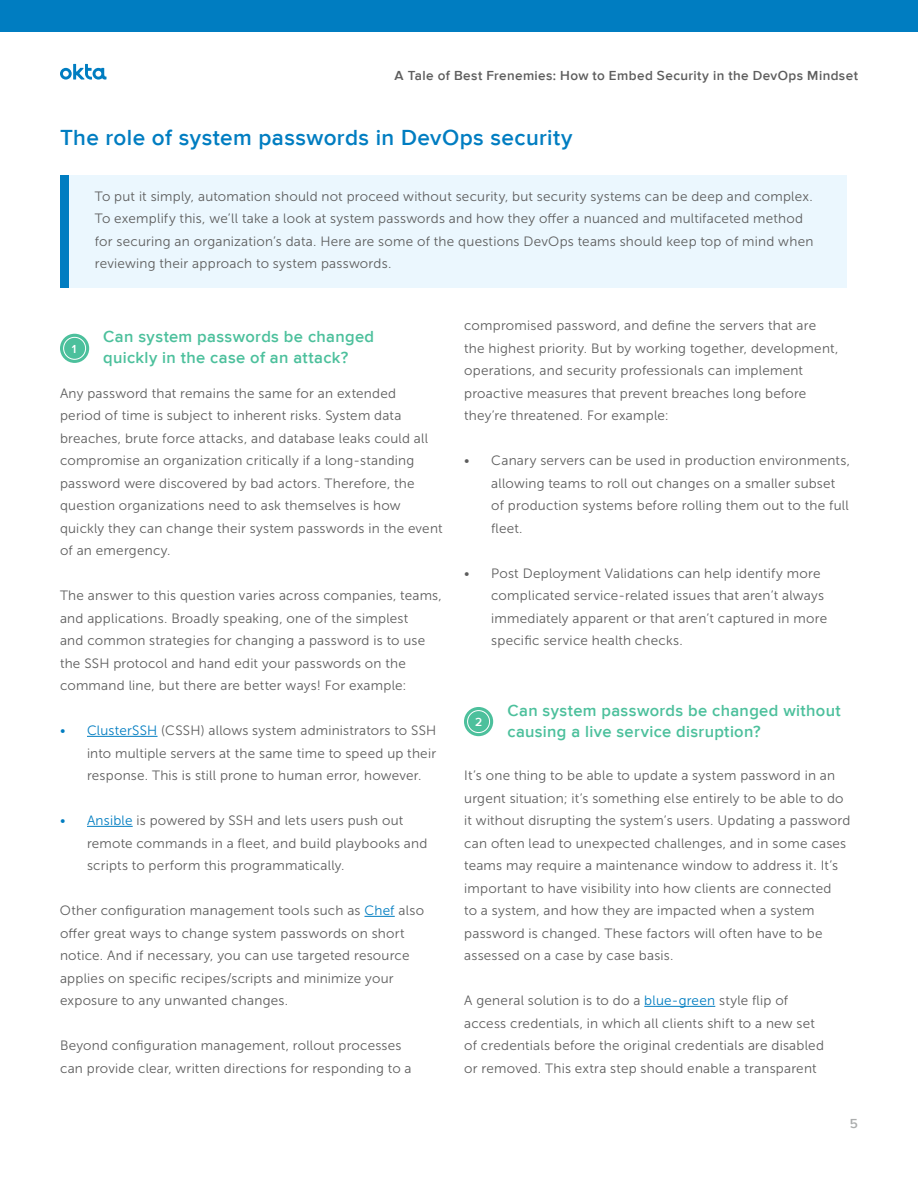
<style>
.page{position:relative;width:918px;height:1188px;background:#fff}
.page>*{position:absolute;margin:0;border:0;box-sizing:border-box;transform-origin:0 0}
.t1{font:600 22.5px "Proxima Nova";letter-spacing:.015em;color:#007dc1}
.t2{font:600 16.5px/21px "Proxima Nova";letter-spacing:.02em;color:#4cc09c}
.t3{font:13.5px/22.5px "Museo Sans 300";letter-spacing:.015em;color:#5d5d5d}
.t4{font:600 13.5px "Proxima Nova";letter-spacing:.03em;color:#5d5d5d}
.t5{font:600 13.5px "Proxima Nova";color:#abadad}
.t6{font:600 12px "Proxima Nova";color:#fff}
.s1{color:#007dc1}
</style>
<div class="page">
<div style="left:0;top:0;width:918px;height:32px;background:#007dc1"></div>
<svg style="left:60px;top:64px;width:46px;height:16px"></svg>
<div style="left:60px;top:176px;width:787px;height:112px;background:#ebf7fe"></div>
<hr style="left:87px;top:736px;width:71px;height:1px;background:#007dc1">
<hr style="left:87px;top:826px;width:46px;height:1px;background:#007dc1">
<hr style="left:364px;top:916px;width:31px;height:1px;background:#007dc1">
<hr style="left:644px;top:1006px;width:71px;height:1px;background:#007dc1">
<svg style="left:60px;top:334px;width:29px;height:29px"></svg>
<div style="left:63px;top:337px;width:23px;height:23px;border:1px solid #fff;border-radius:50%"></div>
<div style="left:464px;top:707px;width:29px;height:29px;background:#4cc09c;border-radius:50%"></div>
<div style="left:467px;top:710px;width:23px;height:23px;border:1px solid #fff;border-radius:50%"></div>
<div style="left:60px;top:176px;width:8px;height:112px;background:#007dc1"></div>
<p class="t4" style="left:395px;top:67px;width:465px">A Tale of Best Frenemies: How to Embed Security in the DevOps Mindset</p>
<h1 class="t1" style="left:60px;top:125px;width:514px">The role of system passwords in DevOps security</h1>
<p class="t3" style="left:95px;top:185px;width:720px">To put it simply, automation should not proceed without security, but security systems can be deep and complex.<br>To exemplify this, we’ll take a look at system passwords and how they offer a nuanced and multifaceted method for securing an organization’s data. Here are some of the questions DevOps teams should keep top of mind when reviewing their approach to system passwords.</p>
<p class="t2" style="left:103px;top:326px;width:272px">Can system passwords be changed quickly in the case of an attack?</p>
<p class="t3" style="left:60px;top:382px;width:384px">Any password that remains the same for an extended<br>period of time is subject to inherent risks. System data breaches, brute force attacks, and database leaks could all compromise an organization critically if a long-standing password were discovered by bad actors. Therefore, the question organizations need to ask themselves is how quickly they can change their system passwords in the event of an emergency.</p>
<p class="t3" style="left:60px;top:584px;width:383px">The answer to this question varies across companies, teams, and applications. Broadly speaking, one of the simplest<br>and common strategies for changing a password is to use the SSH protocol and hand edit your passwords on the command line, but there are better ways! For example:</p>
<p class="t3" style="left:87px;top:719px;width:351px;text-align:justify;text-indent:-27px"><span class="s1">• ClusterSSH</span> (CSSH) allows system administrators to SSH into multiple servers at the same time to speed up their response. This is still prone to human error, however.</p>
<p class="t3" style="left:87px;top:809px;width:342px;text-indent:-27px"><span class="s1">• Ansible</span> is powered by SSH and lets users push out remote commands in a fleet, and build playbooks and scripts to perform this programmatically.</p>
<p class="t3" style="left:60px;top:899px;width:366px">Other configuration management tools such as <span class="s1">Chef</span> also offer great ways to change system passwords on short notice. And if necessary, you can use targeted resource applies on specific recipes/scripts and minimize your exposure to any unwanted changes.</p>
<p class="t3" style="left:60px;top:1034px;width:353px">Beyond configuration management, rollout processes can provide clear, written directions for responding to a</p>
<p class="t6" style="left:72px;top:342px;width:6px">1</p>
<p class="t3" style="left:464px;top:314px;width:376px">compromised password, and define the servers that are the highest priority. But by working together, development, operations, and security professionals can implement proactive measures that prevent breaches long before they’re threatened. For example:</p>
<p class="t3" style="left:491px;top:449px;width:360px;text-indent:-27px">• Canary servers can be used in production environments, allowing teams to roll out changes on a smaller subset of production systems before rolling them out to the full fleet.</p>
<p class="t3" style="left:491px;top:562px;width:337px;text-indent:-27px">• Post Deployment Validations can help identify more complicated service-related issues that aren’t always immediately apparent or that aren’t captured in more specific service health checks.</p>
<p class="t2" style="left:507px;top:700px;width:335px">Can system passwords be changed without causing a live service disruption?</p>
<p class="t3" style="left:464px;top:764px;width:388px">It’s one thing to be able to update a system password in an urgent situation; it’s something else entirely to be able to do it without disrupting the system’s users. Updating a password can often lead to unexpected challenges, and in some cases teams may require a maintenance window to address it. It’s important to have visibility into how clients are connected<br>to a system, and how they are impacted when a system password is changed. These factors will often have to be assessed on a case by case basis.</p>
<p class="t3" style="left:464px;top:989px;width:361px">A general solution is to do a <span class="s1">blue-green</span> style flip of access credentials, in which all clients shift to a new set of credentials before the original credentials are disabled or removed. This extra step should enable a transparent</p>
<p class="t6" style="left:475px;top:715px;width:9px">2</p>
<p class="t5" style="left:850px;top:1116px;width:10px">5</p>
</div>
